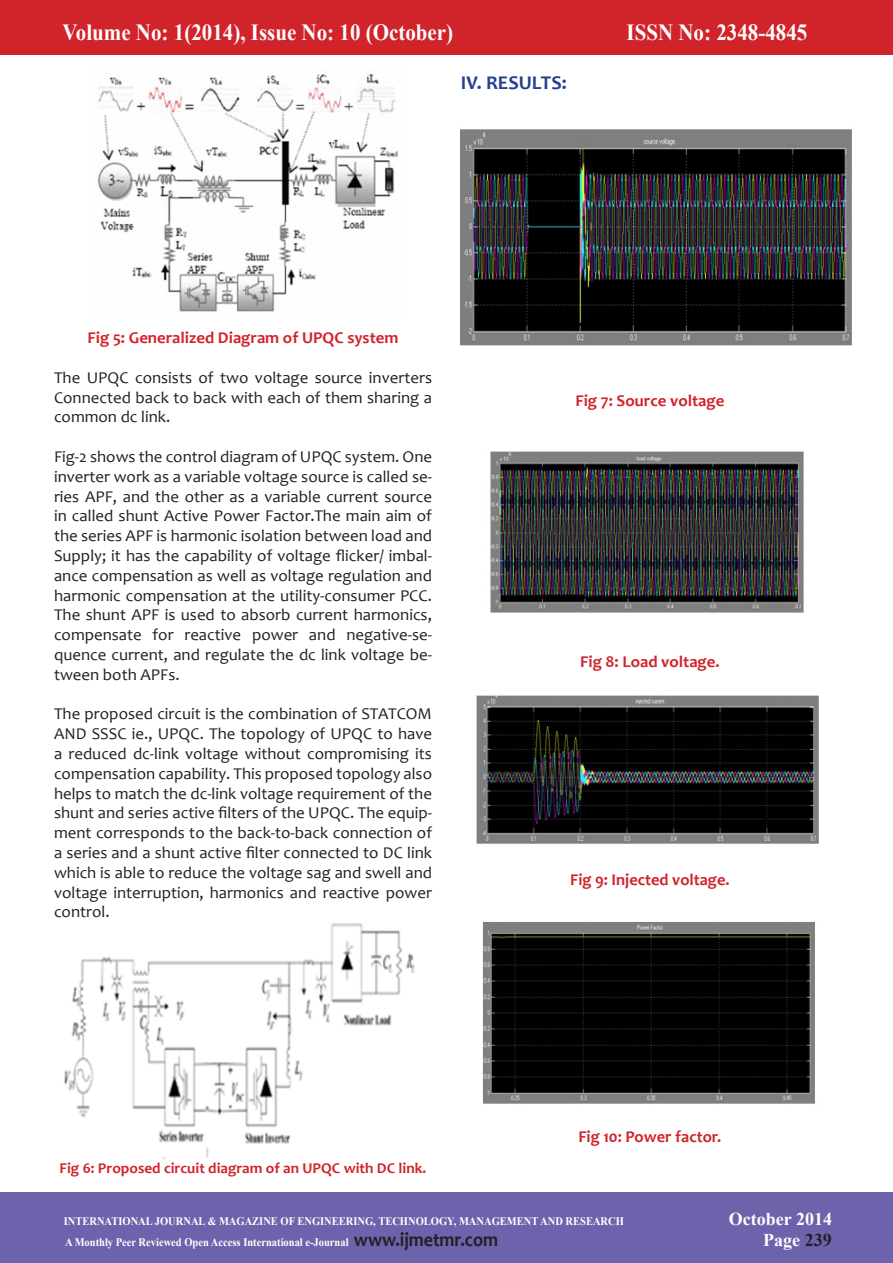
<style>
.page{position:relative;width:893px;height:1263px;background:#fff}
.page>*{position:absolute;margin:0;border:0;box-sizing:border-box;transform-origin:0 0}
.t1{font:700 23.1px "Times New Roman";color:#fff;scale:.91 1}
.t2{font:700 19.5px "Candara";color:#253f8e}
.t3{font:700 18px "Times New Roman";color:#fff}
.t4{font:16.5px/19.8px "Candara";color:#231f20;text-align:justify}
.t5{font:700 16.5px "Candara";color:#d1232a}
.t6{font:700 15px "Candara";color:#d1232a}
.t7{font:700 11.55px "Times New Roman";color:#fff;scale:.91 1}
.s1{font-family:"Candara";font-size:19.8px;color:#231f20}
.s2{color:#231f20}
</style>
<div class="page">
<div style="left:0;top:0;width:893px;height:54px;background:#d1232a"></div>
<div style="left:0;top:1193px;width:893px;height:70px;background:#6d63ac"></div>
<img style="left:97px;top:73px;width:301px;height:239px">
<img style="left:64px;top:923px;width:351px;height:236px">
<img style="left:460px;top:129px;width:392px;height:217px">
<img style="left:490px;top:451px;width:314px;height:162px">
<img style="left:476px;top:695px;width:343px;height:149px">
<img style="left:482px;top:922px;width:333px;height:182px">
<p class="t1" style="left:63px;top:16px;width:431px">Volume No: 1(2014), Issue No: 10 (October)</p>
<p class="t1" style="left:626px;top:16px;width:200px">ISSN No: 2348-4845</p>
<p class="t2" style="left:461px;top:71px;width:107px">IV. RESULTS:</p>
<p class="t5" style="left:88px;top:327px;width:312px">Fig 5: Generalized Diagram of UPQC system</p>
<p class="t4" style="left:54px;top:367px;width:380px">The UPQC consists of two voltage source inverters Connected back to back with each of them sharing a common dc link.</p>
<p class="t4" style="left:54px;top:447px;width:380px">Fig-2 shows the control diagram of UPQC system. One inverter work as a variable voltage source is called se&shy;ries APF, and the other as a variable current source in called shunt Active Power Factor.The main aim of the series APF is harmonic isolation between load and Supply; it has the capability of voltage flicker/ imbal&shy;ance compensation as well as voltage regulation and harmonic compensation at the utility-consumer PCC.<br>The shunt APF is used to absorb current harmonics, compensate for reactive power and negative-se&shy;quence current, and regulate the dc link voltage be&shy;tween both APFs.</p>
<p class="t4" style="left:54px;top:704px;width:380px">The proposed circuit is the combination of STATCOM AND SSSC ie., UPQC. The topology of UPQC to have a reduced dc-link voltage without compromising its compensation capability. This proposed topology also helps to match the dc-link voltage requirement of the shunt and series active filters of the UPQC. The equip&shy;ment corresponds to the back-to-back connection of a series and a shunt active filter connected to DC link which is able to reduce the voltage sag and swell and voltage interruption, harmonics and reactive power control.</p>
<p class="t6" style="left:60px;top:1159px;width:368px">Fig 6: Proposed circuit diagram of an UPQC with DC link.</p>
<p class="t5" style="left:575px;top:390px;width:150px">Fig 7: Source voltage</p>
<p class="t5" style="left:580px;top:651px;width:141px">Fig 8: Load voltage.</p>
<p class="t5" style="left:570px;top:869px;width:161px">Fig 9: Injected voltage.</p>
<p class="t5" style="left:578px;top:1126px;width:144px">Fig 10: Power factor.</p>
<p class="t7" style="left:64px;top:1213px;width:617px">INTERNATIONAL JOURNAL &amp; MAGAZINE OF ENGINEERING, TECHNOLOGY, MANAGEMENT AND RESEARCH</p>
<p class="t3" style="left:729px;top:1206px;width:105px">October 2014</p>
<p class="t7" style="left:65px;top:1234px;width:477px">A Monthly Peer Reviewed Open Access International e-Journal <span class="s1">www.ijmetmr.com</span></p>
<p class="t3" style="left:763px;top:1228px;width:70px">Page <span class="s2">239</span></p>
</div>
